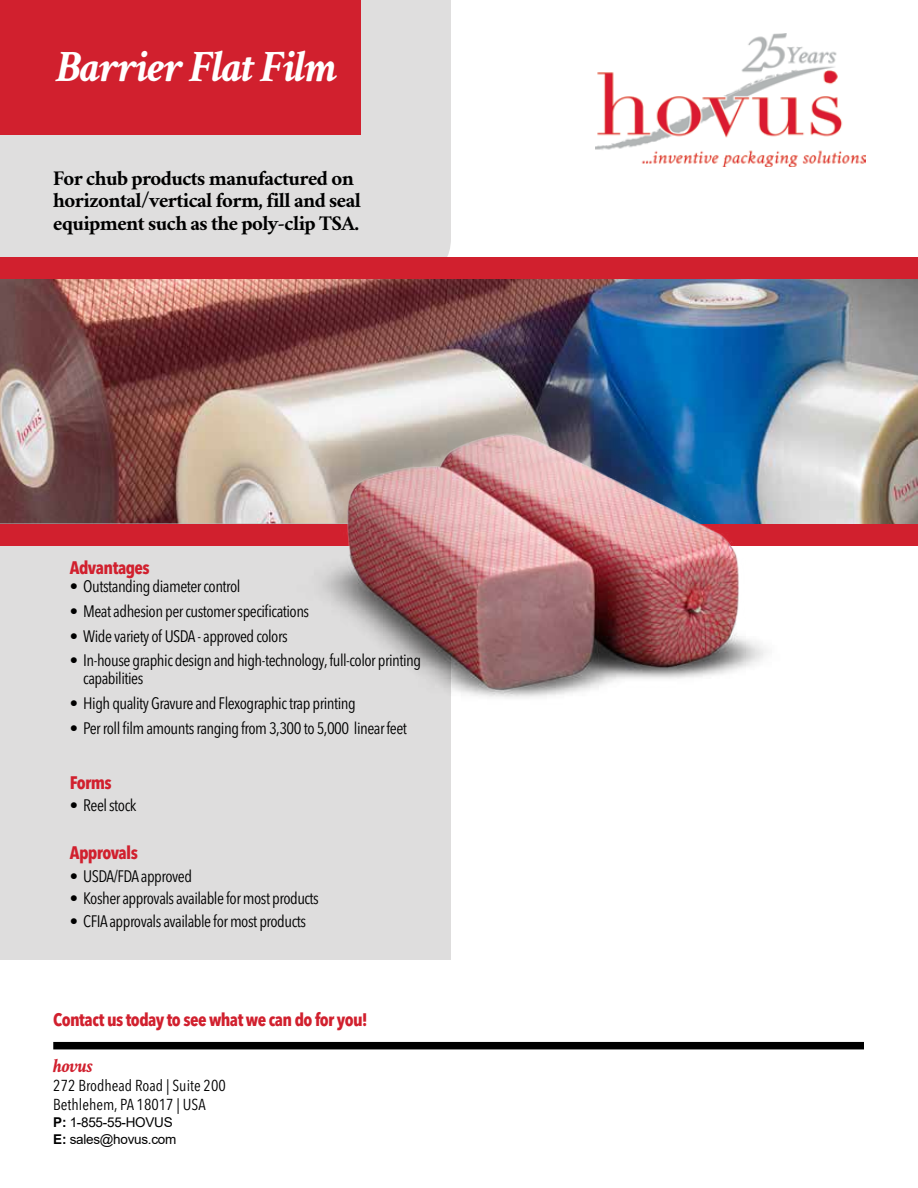
<style>
.page{position:relative;width:918px;height:1188px;background:#fff}
.page>*{position:absolute;margin:0;border:0;box-sizing:border-box;transform-origin:0 0}
.t1{font:italic 700 45px "Crimson";letter-spacing:-.02em;color:#fff}
.t2{font:700 21px/22.5px "Crimson";letter-spacing:-.025em;color:#000}
.t3{font:italic 700 19.5px "Crimson";letter-spacing:-.02em;color:#d1202e}
.t4{font:700 condensed 18px "Avenir Next LT Pro";letter-spacing:-.035em;color:#d1202e}
.t5{font:condensed 16.5px/18px "Avenir Next LT Pro";letter-spacing:-.03em;color:#000}
.t6{font:condensed 15.75px/18.9px "Avenir Next LT Pro";color:#000}
.t7{font:13.5px/17.2px "Arial";letter-spacing:-.02em;color:#000}
.s1{font-weight:700}
</style>
<div class="page">
<img style="left:0;top:279px;width:918px;height:245px">
<div style="left:0;top:0;width:451px;height:257px;background:#dfdede"></div>
<div style="left:0;top:524px;width:451px;height:436px;background:#dedddd"></div>
<div style="left:53px;top:1042px;width:811px;height:7px;background:#000"></div>
<div style="left:0;top:0;width:361px;height:134px;background:#d1202e"></div>
<div style="left:0;top:257px;width:918px;height:22px;background:#d1202e"></div>
<div style="left:0;top:524px;width:918px;height:22px;background:#d1202e"></div>
<img style="left:277px;top:292px;width:519px;height:406px">
<img style="left:595px;top:34px;width:270px;height:132px">
<h1 class="t1" style="left:56px;top:40px;width:283px">Barrier Flat Film</h1>
<p class="t2" style="left:53px;top:166px;width:309px">For chub products manufactured on horizontal/vertical form, fill and seal equipment such as the poly-clip TSA.</p>
<p class="t4" style="left:70px;top:557px;width:81px">Advantages</p>
<p class="t5" style="left:70px;top:577px;width:172px">• Outstanding diameter control</p>
<p class="t5" style="left:70px;top:602px;width:241px">• Meat adhesion per customer specifications</p>
<p class="t5" style="left:70px;top:627px;width:219px">• Wide variety of USDA - approved colors</p>
<p class="t5" style="left:83px;top:652px;width:339px;text-indent:-13px">• In-house graphic design and high-technology, full-color printing capabilities</p>
<p class="t5" style="left:70px;top:694px;width:288px">• High quality Gravure and Flexographic trap printing</p>
<p class="t5" style="left:70px;top:719px;width:339px">• Per roll film amounts ranging from 3,300 to 5,000 linear feet</p>
<p class="t4" style="left:70px;top:771px;width:44px">Forms</p>
<p class="t5" style="left:70px;top:796px;width:68px">• Reel stock</p>
<p class="t4" style="left:70px;top:842px;width:70px">Approvals</p>
<p class="t5" style="left:70px;top:867px;width:124px">• USDA/FDA approved</p>
<p class="t5" style="left:70px;top:889px;width:251px">• Kosher approvals available for most products</p>
<p class="t5" style="left:70px;top:912px;width:238px">• CFIA approvals available for most products</p>
<p class="t4" style="left:53px;top:1009px;width:316px">Contact us today to see what we can do for you!</p>
<p class="t3" style="left:53px;top:1054px;width:41px">hovus</p>
<p class="t6" style="left:53px;top:1076px;width:174px">272 Brodhead Road | Suite 200<br>Bethlehem, PA 18017 | USA</p>
<p class="t7" style="left:53px;top:1114px;width:125px"><span class="s1">P:</span> 1-855-55-HOVUS<br><span class="s1">E:</span> sales@hovus.com</p>
</div>
